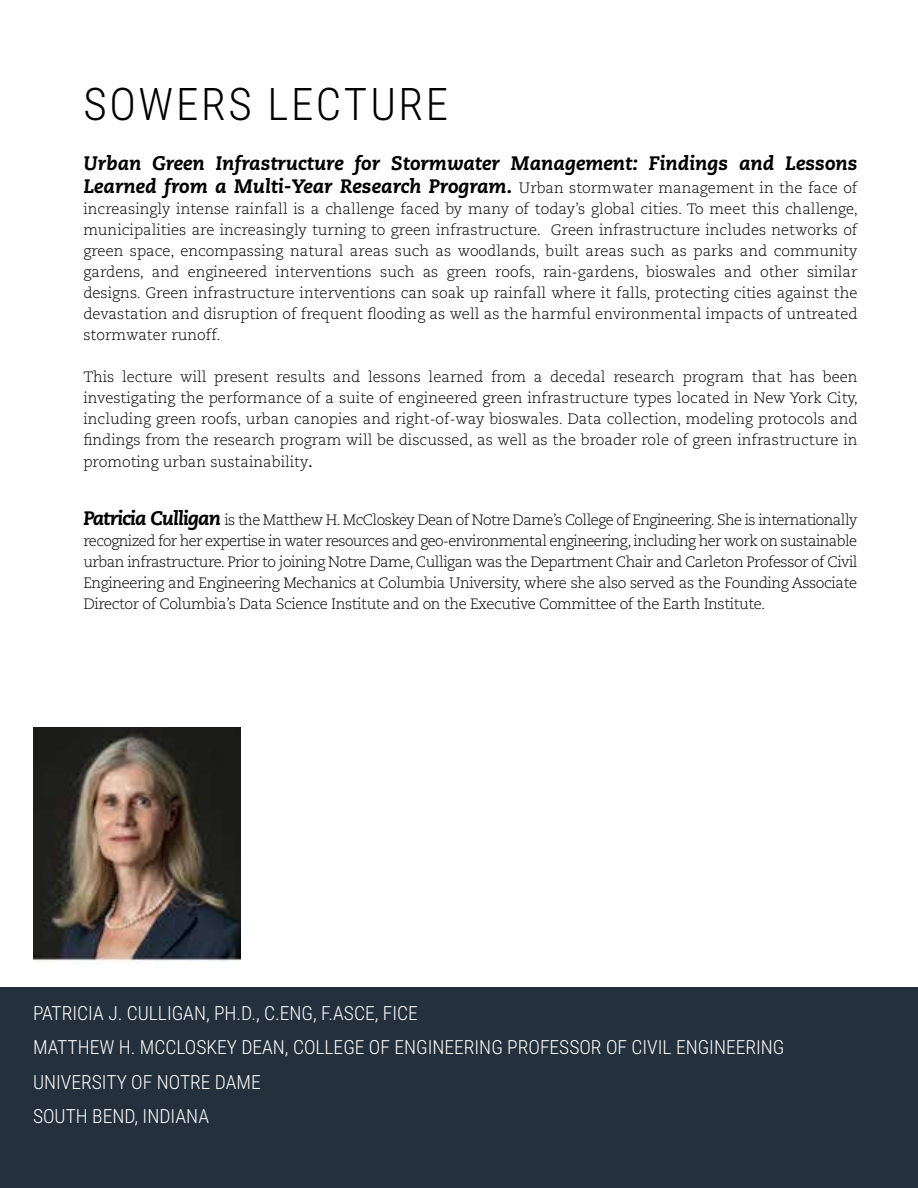
<style>
.page{position:relative;width:918px;height:1188px;background:#fff}
.page>*{position:absolute;margin:0;border:0;box-sizing:border-box;transform-origin:0 0}
.t1{font:300 45px "Roboto Condensed";letter-spacing:.06em;color:#000}
.t2{font:300 19.5px/34.5px "Roboto Condensed";color:#fff}
.t3{font:italic 800 19.5px/23.4px "Caecilia LT Std";color:#000}
.t4{font:300 15px/21px "Caecilia LT Std";color:#000;text-align:justify}
.s1{font-weight:300;font-style:normal;font-size:15px}
.s2{font-family:"Minion Pro";font-weight:400;font-size:18px}
.s3{font-weight:800;font-style:italic;font-size:19.5px}
</style>
<div class="page">
<div style="left:0;top:987px;width:918px;height:201px;background:#24313d"></div>
<img style="left:33px;top:728px;width:208px;height:236px">
<h1 class="t1" style="left:83px;top:72px;width:366px">SOWERS LECTURE</h1>
<h2 class="t3" style="left:83px;top:152px;width:776px">Urban Green Infrastructure for Stormwater Management: Findings and Lessons<br>Learned from a Multi-Year Research Program. <span class="s1">Urban stormwater management in the face of</span></h2>
<p class="t4" style="left:83px;top:199px;width:776px">increasingly intense rainfall is a challenge faced by many of today’s global cities. To meet this challenge, municipalities are increasingly turning to green infrastructure. Green infrastructure includes networks of green space, encompassing natural areas such as woodlands, built areas such as parks and community gardens, and engineered interventions such as green roofs, rain-gardens, bioswales and other similar designs. Green infrastructure interventions can soak up rainfall where it falls, protecting cities against the devastation and disruption of frequent flooding as well as the harmful environmental impacts of untreated stormwater runoff.</p>
<p class="t4" style="left:83px;top:367px;width:776px">This lecture will present results and lessons learned from a decedal research program that has been investigating the performance of a suite of engineered green infrastructure types located in New York City, including green roofs, urban canopies and right-of-way bioswales. Data collection, modeling protocols and findings from the research program will be discussed, as well as the broader role of green infrastructure in promoting urban sustainability<span class="s2">.</span></p>
<p class="t4" style="left:83px;top:510px;width:776px"><span class="s3">Patricia Culligan</span> is the Matthew H. McCloskey Dean of Notre Dame’s College of Engineering. She is internationally recognized for her expertise in water resources and geo-environmental engineering, including her work on sustainable urban infrastructure. Prior to joining Notre Dame, Culligan was the Department Chair and Carleton Professor of Civil Engineering and Engineering Mechanics at Columbia University, where she also served as the Founding Associate Director of Columbia’s Data Science Institute and on the Executive Committee of the Earth Institute.</p>
<h2 class="t2" style="left:33px;top:995px;width:753px">PATRICIA J. CULLIGAN, PH.D., C.ENG, F.ASCE, FICE<br>MATTHEW H. MCCLOSKEY DEAN, COLLEGE OF ENGINEERING PROFESSOR OF CIVIL ENGINEERING UNIVERSITY OF NOTRE DAME<br>SOUTH BEND, INDIANA</h2>
</div>
